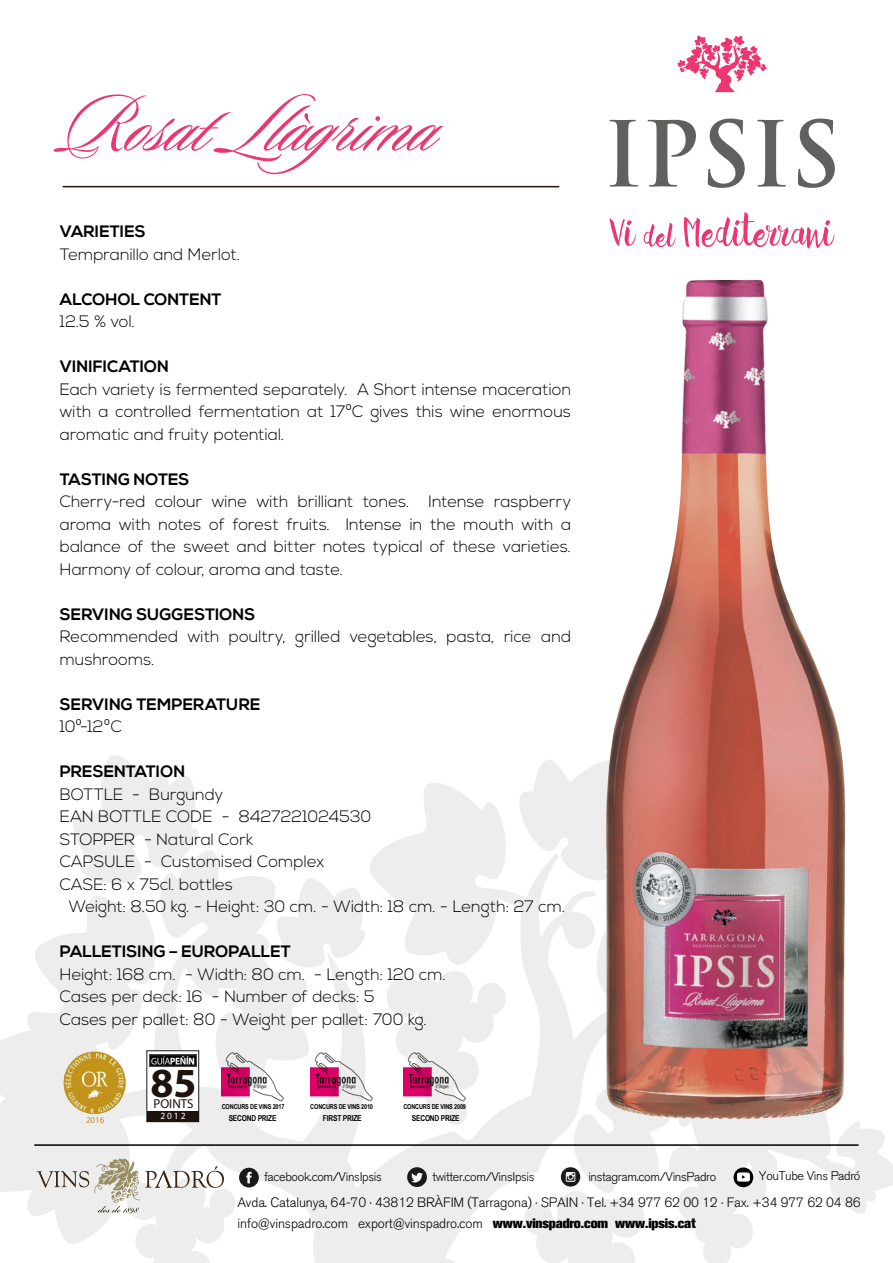
<style>
.page{position:relative;width:893px;height:1263px;background:#fff}
.page>*{position:absolute;margin:0;border:0;box-sizing:border-box;transform-origin:0 0}
.t1{font:700 41.55px "Myriad Pro";color:#1e120d}
.t2{font:300 16.5px/22.5px "Nexa";letter-spacing:.005em;color:#020002;text-align:justify}
.t3{font:700 16.5px "Nexa";letter-spacing:.005em;color:#020002}
.t4{font:300 13.5px/21px "Akzidenz Grotesk BQ";letter-spacing:-.01em;color:#020002}
.t5{font:12.9px "Myriad Pro";color:#1e120d}
.t6{font:300 12.45px "Akzidenz Grotesk BQ";letter-spacing:-.025em;color:#020002}
.t7{font:9.45px "Myriad Pro";color:#fff}
.t8{font:9px "Myriad Pro";color:#c3941a}
.t9{font:700 8.1px "Arial Narrow";letter-spacing:-.025em;color:#000}
.t10{font:700 6.75px "Arial Narrow";letter-spacing:-.025em;color:#000}
.s1{font-family:"Akzidenz Grotesk BQ X Bold Alt";font-weight:400}
</style>
<div class="page">
<svg style="left:0;top:755px;width:893px;height:508px"></svg>
<hr style="left:63px;top:186px;width:496px;height:1px;background:#1e120d">
<svg style="left:609px;top:120px;width:29px;height:67px"></svg>
<svg style="left:648px;top:120px;width:48px;height:67px"></svg>
<svg style="left:708px;top:119px;width:37px;height:69px"></svg>
<svg style="left:757px;top:120px;width:29px;height:67px"></svg>
<svg style="left:798px;top:119px;width:37px;height:69px"></svg>
<svg style="left:610px;top:218px;width:26px;height:28px"></svg>
<svg style="left:644px;top:223px;width:32px;height:24px"></svg>
<svg style="left:684px;top:212px;width:151px;height:36px"></svg>
<svg style="left:677px;top:35px;width:90px;height:57px"></svg>
<svg style="left:53px;top:94px;width:390px;height:80px"></svg>
<img style="left:604px;top:280px;width:242px;height:839px">
<div style="left:146px;top:1050px;width:53px;height:72px;background:#fff;border:1px solid #1b1a19"></div>
<img style="left:150px;top:1054px;width:47px;height:12px">
<div style="left:147px;top:1111px;width:52px;height:11px;background:#1e120d"></div>
<img style="left:62px;top:1048px;width:65px;height:67px">
<img style="left:310px;top:1051px;width:64px;height:51px">
<img style="left:403px;top:1051px;width:64px;height:51px">
<img style="left:222px;top:1051px;width:64px;height:51px">
<p class="t3" style="left:60px;top:222px;width:87px">VARIETIES</p>
<p class="t2" style="left:60px;top:243px;width:182px">Tempranillo and Merlot.</p>
<p class="t3" style="left:60px;top:289px;width:163px">ALCOHOL CONTENT</p>
<p class="t2" style="left:60px;top:311px;width:77px">12.5 % vol.</p>
<p class="t3" style="left:60px;top:357px;width:111px">VINIFICATION</p>
<p class="t2" style="left:60px;top:378px;width:513px">Each variety is fermented separately. A Short intense maceration with a controlled fermentation at 17ºC gives this wine enormous aromatic and fruity potential.</p>
<p class="t3" style="left:60px;top:469px;width:131px">TASTING NOTES</p>
<p class="t2" style="left:60px;top:491px;width:513px">Cherry-red colour wine with brilliant tones. Intense raspberry aroma with notes of forest fruits. Intense in the mouth with a balance of the sweet and bitter notes typical of these varieties.<br>Harmony of colour, aroma and taste.</p>
<p class="t3" style="left:60px;top:604px;width:197px">SERVING SUGGESTIONS</p>
<p class="t2" style="left:60px;top:626px;width:513px">Recommended with poultry, grilled vegetables, pasta, rice and mushrooms.</p>
<p class="t3" style="left:60px;top:694px;width:202px">SERVING TEMPERATURE</p>
<p class="t2" style="left:60px;top:716px;width:63px">10º-12ºC</p>
<p class="t3" style="left:60px;top:762px;width:127px">PRESENTATION</p>
<p class="t2" style="left:60px;top:783px;width:165px">BOTTLE - Burgundy</p>
<p class="t2" style="left:60px;top:806px;width:313px">EAN BOTTLE CODE - 8427221024530</p>
<p class="t2" style="left:60px;top:828px;width:195px">STOPPER - Natural Cork</p>
<p class="t2" style="left:60px;top:851px;width:266px">CAPSULE - Customised Complex</p>
<p class="t2" style="left:60px;top:873px;width:175px">CASE: 6 x 75cl. bottles</p>
<p class="t2" style="left:69px;top:896px;width:498px">Weight: 8.50 kg. - Height: 30 cm. - Width: 18 cm. - Length: 27 cm.</p>
<p class="t3" style="left:60px;top:942px;width:233px">PALLETISING – EUROPALLET</p>
<p class="t2" style="left:60px;top:963px;width:388px;text-align:left">Height: 168 cm. - Width: 80 cm. - Length: 120 cm.<br>Cases per deck: 16 - Number of decks: 5<br>Cases per pallet: 80 - Weight per pallet: 700 kg.</p>
<h1 class="t1" style="left:151px;top:1055px;width:48px">85</h1>
<p class="t5" style="left:153px;top:1096px;width:42px">POINTS</p>
<p class="t7" style="left:160px;top:1110px;width:27px">2012</p>
<p class="t8" style="left:86px;top:1114px;width:20px">2016</p>
<p class="t10" style="left:222px;top:1103px;width:64px">CONCURS DE VINS 2017</p>
<p class="t9" style="left:229px;top:1113px;width:49px">SECOND PRIZE</p>
<p class="t10" style="left:310px;top:1103px;width:64px">CONCURS DE VINS 2010</p>
<p class="t9" style="left:323px;top:1113px;width:40px">FIRST PRIZE</p>
<p class="t10" style="left:403px;top:1103px;width:64px">CONCURS DE VINS 2009</p>
<p class="t9" style="left:412px;top:1113px;width:49px">SECOND PRIZE</p>
<p class="t6" style="left:264px;top:1170px;width:119px">facebook.com/VinsIpsis</p>
<p class="t6" style="left:432px;top:1170px;width:104px">twitter.com/VinsIpsis</p>
<p class="t6" style="left:588px;top:1170px;width:129px">instagram.com/VinsPadro</p>
<p class="t6" style="left:759px;top:1168px;width:103px">YouTube Vins Padró</p>
<p class="t4" style="left:237px;top:1192px;width:625px">Avda. Catalunya, 64-70 · 43812 BRÀFIM (Tarragona) · SPAIN · Tel. +34 977 62 00 12 · Fax. +34 977 62 04 86 info@vinspadro.com export@vinspadro.com <span class="s1">www.vinspadro.com www.ipsis.cat</span></p>
</div>
